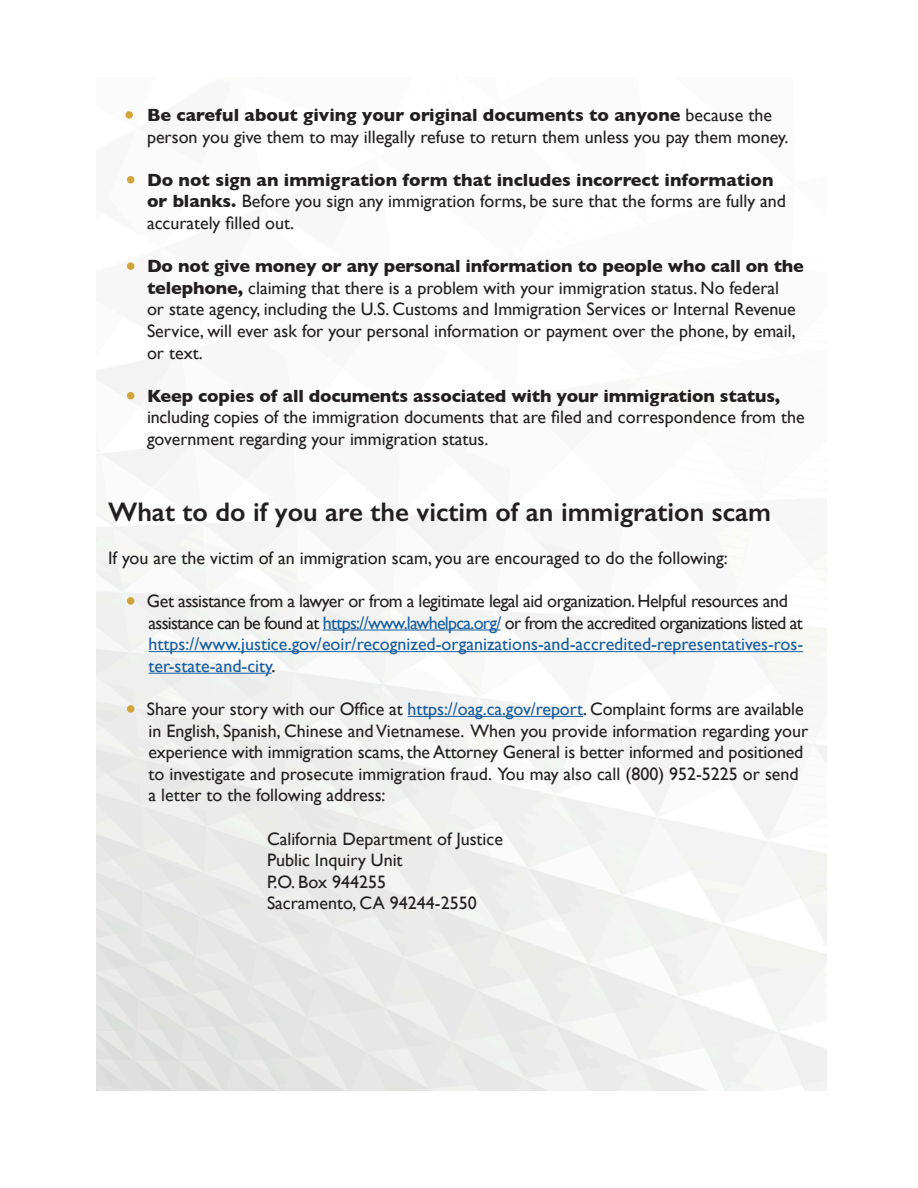
<style>
.page{position:relative;width:918px;height:1188px;background:#fff}
.page>*{position:absolute;margin:0;border:0;box-sizing:border-box;transform-origin:0 0}
.t1{font:600 27px "Gill Sans";color:#231f20}
.t2{font:18px/21.6px "Gill Sans";color:#231f20}
.t3{font:18px/21.6px "Gill Sans";letter-spacing:-.025em;color:#231f20}
.s1{color:#d2a53b}
.s2{font-weight:700}
.s3{color:#175d9e}
</style>
<div class="page">
<hr style="left:323px;top:630px;width:178px;height:1px;background:#175d9e">
<hr style="left:148px;top:651px;width:655px;height:1px;background:#175d9e">
<hr style="left:148px;top:673px;width:124px;height:1px;background:#175d9e">
<hr style="left:408px;top:716px;width:175px;height:1px;background:#175d9e">
<svg style="left:123px;top:109px;width:12px;height:12px"></svg>
<svg style="left:124px;top:173px;width:13px;height:13px"></svg>
<svg style="left:124px;top:260px;width:13px;height:12px"></svg>
<svg style="left:124px;top:389px;width:13px;height:13px"></svg>
<svg style="left:124px;top:595px;width:13px;height:12px"></svg>
<svg style="left:124px;top:703px;width:13px;height:12px"></svg>
<p class="t2" style="left:147px;top:104px;width:643px;text-indent:-21px"><span class="s1">•</span> <span class="s2">Be careful about giving your original documents to anyone</span> because the person you give them to may illegally refuse to return them unless you pay them money.</p>
<p class="t2" style="left:147px;top:169px;width:641px;text-indent:-20px"><span class="s1">•</span> <span class="s2">Do not sign an immigration form that includes incorrect information or blanks.</span> Before you sign any immigration forms, be sure that the forms are fully and accurately filled out.</p>
<p class="t2" style="left:147px;top:255px;width:658px;text-indent:-20px"><span class="s1">•</span> <span class="s2">Do not give money or any personal information to people who call on the telephone,</span> claiming that there is a problem with your immigration status. No federal<br>or state agency, including the U.S. Customs and Immigration Services or Internal Revenue Service, will ever ask for your personal information or payment over the phone, by email, or text.</p>
<p class="t2" style="left:147px;top:385px;width:659px;text-indent:-20px"><span class="s1">•</span> <span class="s2">Keep copies of all documents associated with your immigration status, </span>including copies of the immigration documents that are filed and correspondence from the government regarding your immigration status.</p>
<p class="t1" style="left:108px;top:495px;width:665px">What to do if you are the victim of an immigration scam</p>
<p class="t2" style="left:108px;top:547px;width:621px">If you are the victim of an immigration scam, you are encouraged to do the following:</p>
<p class="t3" style="left:148px;top:590px;width:656px;text-indent:-21px"><span class="s1">•</span> Get assistance from a lawyer or from a legitimate legal aid organization. Helpful resources and assistance can be found at <span class="s3">https://www.lawhelpca.org/</span> or from the accredited organizations listed at <span class="s3">https://www.justice.gov/eoir/recognized-organizations-and-accredited-representatives-ros&shy;ter-state-and-city</span>.</p>
<p class="t2" style="left:148px;top:698px;width:661px;text-indent:-21px"><span class="s1">•</span> Share your story with our Office at <span class="s3">https://oag.ca.gov/report</span>. Complaint forms are available in English, Spanish, Chinese and Vietnamese. When you provide information regarding your experience with immigration scams, the Attorney General is better informed and positioned to investigate and prosecute immigration fraud. You may also call (800) 952-5225 or send a letter to the following address:</p>
<p class="t2" style="left:267px;top:828px;width:238px">California Department of Justice</p>
<p class="t2" style="left:267px;top:849px;width:137px">Public Inquiry Unit</p>
<p class="t2" style="left:267px;top:871px;width:121px">P.O. Box 944255</p>
<p class="t2" style="left:267px;top:892px;width:211px">Sacramento, CA 94244-2550</p>
</div>
